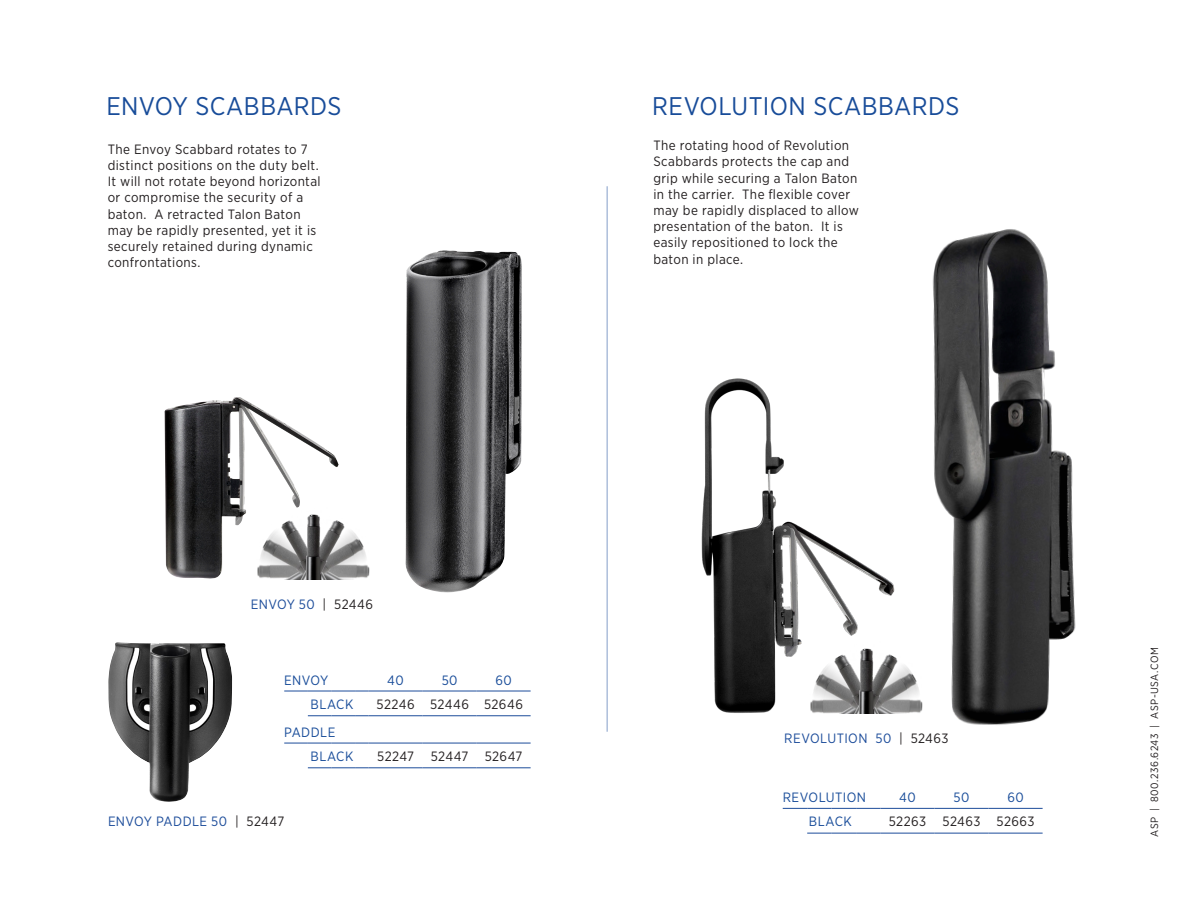
<style>
.page{position:relative;width:1188px;height:918px;background:#fff}
.page>*{position:absolute;margin:0;border:0;box-sizing:border-box;transform-origin:0 0}
.Subhead{font:25.5px "Gotham Narrow";letter-spacing:.015em;color:#184c99}
.Body_Copy{font:13.5px/16.2px "Gotham Narrow";letter-spacing:.025em;color:#231f20}
.Captions_ALL_CAP_8PT{font:13.5px "Gotham Narrow";letter-spacing:.03em;color:#1c4c9a}
.Body_Copy-2{font:13.5px "Gotham Narrow";letter-spacing:.035em;color:#184c99}
.t1{font:10.5px "Gotham Narrow";letter-spacing:.045em;color:#231f20}
.s1{color:#231f20}
</style>
<div class="page">
<hr style="left:607px;top:186px;width:1px;height:546px;background:#1c4c9a">
<img style="left:164px;top:397px;width:175px;height:183px">
<img style="left:405px;top:250px;width:117px;height:343px">
<img style="left:108px;top:642px;width:124px;height:160px">
<img style="left:256px;top:507px;width:114px;height:72px">
<img style="left:902px;top:229px;width:174px;height:496px">
<img style="left:701px;top:378px;width:201px;height:336px">
<svg style="left:284px;top:691px;width:85px;height:1px"></svg>
<hr style="left:369px;top:691px;width:54px;height:1px;background:#1c4c9a">
<hr style="left:423px;top:691px;width:54px;height:1px;background:#1c4c9a">
<hr style="left:477px;top:691px;width:54px;height:1px;background:#1c4c9a">
<svg style="left:284px;top:743px;width:85px;height:1px"></svg>
<hr style="left:369px;top:743px;width:54px;height:1px;background:#1c4c9a">
<hr style="left:423px;top:743px;width:54px;height:1px;background:#1c4c9a">
<hr style="left:477px;top:743px;width:54px;height:1px;background:#1c4c9a">
<hr style="left:369px;top:716px;width:54px;height:1px;background:#1c4c9a">
<hr style="left:423px;top:716px;width:54px;height:1px;background:#1c4c9a">
<hr style="left:477px;top:716px;width:54px;height:1px;background:#1c4c9a">
<hr style="left:369px;top:768px;width:54px;height:1px;background:#1c4c9a">
<hr style="left:423px;top:768px;width:54px;height:1px;background:#1c4c9a">
<hr style="left:477px;top:768px;width:54px;height:1px;background:#1c4c9a">
<svg style="left:308px;top:716px;width:61px;height:1px"></svg>
<svg style="left:308px;top:768px;width:61px;height:1px"></svg>
<svg style="left:783px;top:808px;width:98px;height:1px"></svg>
<hr style="left:881px;top:808px;width:54px;height:1px;background:#1c4c9a">
<hr style="left:935px;top:808px;width:54px;height:1px;background:#1c4c9a">
<hr style="left:989px;top:808px;width:54px;height:1px;background:#1c4c9a">
<hr style="left:881px;top:833px;width:54px;height:1px;background:#1c4c9a">
<hr style="left:935px;top:833px;width:54px;height:1px;background:#1c4c9a">
<hr style="left:989px;top:833px;width:54px;height:1px;background:#1c4c9a">
<svg style="left:807px;top:833px;width:74px;height:1px"></svg>
<p class="Subhead" style="left:106px;top:91px;width:236px">ENVOY SCABBARDS</p>
<p class="Body_Copy" style="left:108px;top:141px;width:214px">The Envoy Scabbard rotates to 7 distinct positions on the duty belt.<br>It will not rotate beyond horizontal or compromise the security of a baton. A retracted Talon Baton may be rapidly presented, yet it is securely retained during dynamic confrontations.</p>
<p class="Subhead" style="left:652px;top:91px;width:309px">REVOLUTION SCABBARDS</p>
<p class="Body_Copy" style="left:653px;top:137px;width:207px">The rotating hood of Revolution<br>Scabbards protects the cap and grip while securing a Talon Baton in the carrier. The flexible cover may be rapidly displaced to allow presentation of the baton. It is easily repositioned to lock the baton in place.</p>
<p class="Captions_ALL_CAP_8PT" style="left:251px;top:596px;width:124px">ENVOY 50 <span class="s1">| 52446</span></p>
<p class="Body_Copy-2" style="left:284px;top:672px;width:46px">ENVOY</p>
<p class="Body_Copy-2" style="left:387px;top:672px;width:18px">40</p>
<p class="Body_Copy-2" style="left:442px;top:672px;width:17px">50</p>
<p class="Body_Copy-2" style="left:495px;top:672px;width:18px">60</p>
<p class="Body_Copy-2" style="left:310px;top:696px;width:44px">BLACK</p>
<p class="Body_Copy" style="left:377px;top:696px;width:40px">52246</p>
<p class="Body_Copy" style="left:430px;top:696px;width:40px">52446</p>
<p class="Body_Copy" style="left:484px;top:696px;width:40px">52646</p>
<p class="Body_Copy-2" style="left:284px;top:724px;width:53px">PADDLE</p>
<p class="Body_Copy-2" style="left:310px;top:748px;width:44px">BLACK</p>
<p class="Body_Copy" style="left:377px;top:748px;width:38px">52247</p>
<p class="Body_Copy" style="left:431px;top:748px;width:39px">52447</p>
<p class="Body_Copy" style="left:485px;top:748px;width:39px">52647</p>
<p class="Captions_ALL_CAP_8PT" style="left:108px;top:813px;width:178px">ENVOY PADDLE 50 <span class="s1">| 52447</span></p>
<p class="Captions_ALL_CAP_8PT" style="left:784px;top:730px;width:166px">REVOLUTION 50 <span class="s1">| 52463</span></p>
<p class="Body_Copy-2" style="left:783px;top:789px;width:85px">REVOLUTION</p>
<p class="Body_Copy-2" style="left:899px;top:789px;width:18px">40</p>
<p class="Body_Copy-2" style="left:954px;top:789px;width:17px">50</p>
<p class="Body_Copy-2" style="left:1007px;top:789px;width:18px">60</p>
<p class="Body_Copy-2" style="left:809px;top:813px;width:44px">BLACK</p>
<p class="Body_Copy" style="left:889px;top:813px;width:39px">52263</p>
<p class="Body_Copy" style="left:943px;top:813px;width:39px">52463</p>
<p class="Body_Copy" style="left:997px;top:813px;width:39px">52663</p>
<p class="t1" style="left:1148px;top:837px;width:191px;rotate:-90deg">ASP | 800.236.6243 | ASP-USA.COM</p>
</div>
